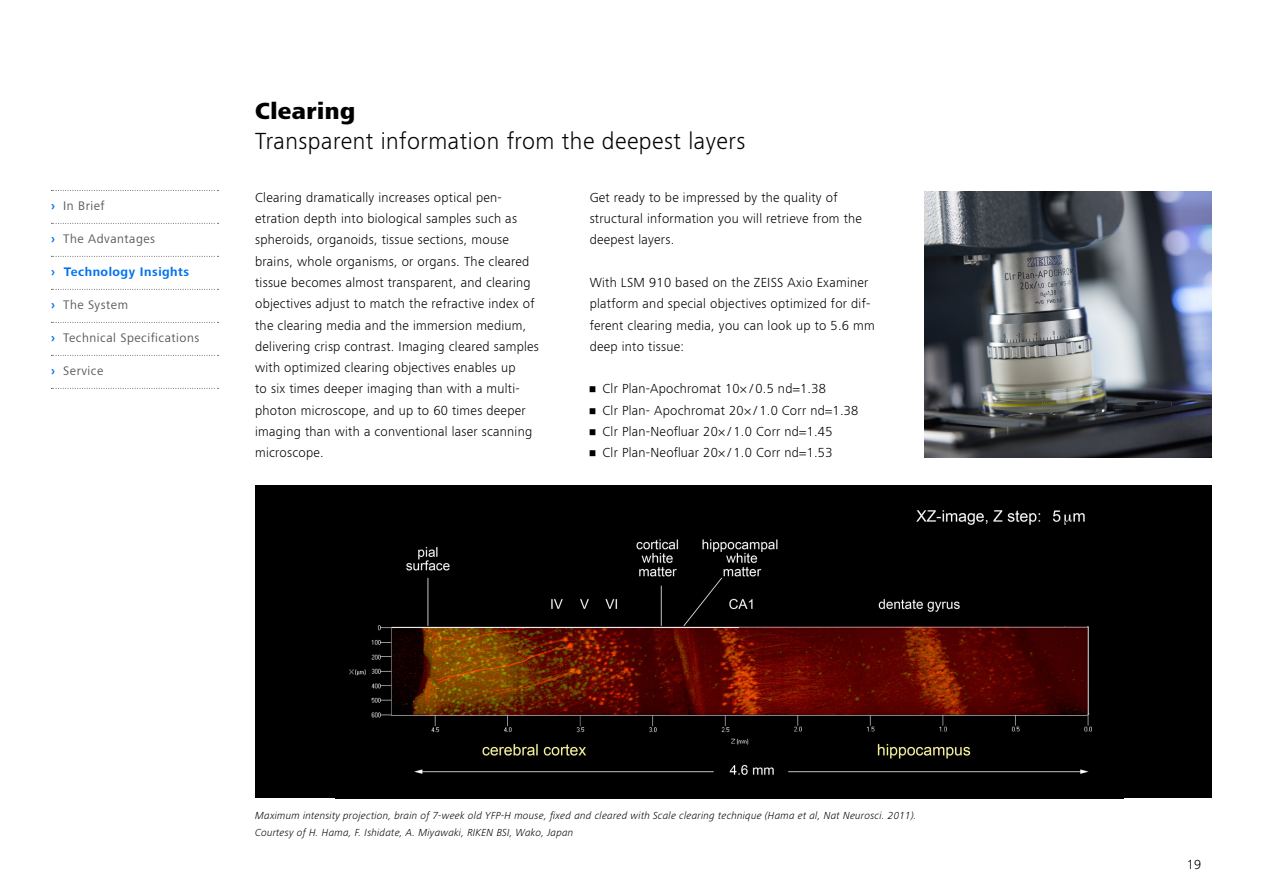
<style>
.page{position:relative;width:1263px;height:893px;background:#fff}
.page>*{position:absolute;margin:0;border:0;box-sizing:border-box;transform-origin:0 0}
.t1{font:300 24px "ZEISS Frutiger Next W1 G";letter-spacing:.02em;color:#000}
.t2{font:800 24px "ZEISS Frutiger Next W1 G";letter-spacing:.02em;color:#000}
.t3{font:300 13.5px/21.3px "ZEISS Frutiger Next W1 G";letter-spacing:.02em;color:#000}
.t4{font:12.75px "ZEISS Frutiger Next W1 G";letter-spacing:.04em;color:#595959}
.t5{font:700 12.75px "ZEISS Frutiger Next W1 G";letter-spacing:.04em;color:#0072ef}
.t6{font:italic 300 10.5px/16.5px "ZEISS Frutiger Next W1 G";letter-spacing:.02em;color:#000}
.s1{font-weight:700;color:#0072ef}
</style>
<div class="page">
<div style="left:255px;top:486px;width:957px;height:312px;background:#000"></div>
<img style="left:349px;top:510px;width:743px;height:265px">
<img style="left:924px;top:191px;width:288px;height:266px">
<svg style="left:51px;top:190px;width:168px;height:1px"></svg>
<svg style="left:51px;top:223px;width:168px;height:1px"></svg>
<svg style="left:51px;top:256px;width:168px;height:1px"></svg>
<svg style="left:51px;top:289px;width:168px;height:1px"></svg>
<svg style="left:51px;top:322px;width:168px;height:1px"></svg>
<svg style="left:51px;top:355px;width:168px;height:1px"></svg>
<svg style="left:51px;top:388px;width:168px;height:1px"></svg>
<p class="t4" style="left:51px;top:197px;width:55px"><span class="s1">›</span> In Brief</p>
<p class="t4" style="left:51px;top:230px;width:106px"><span class="s1">›</span> The Advantages</p>
<p class="t5" style="left:51px;top:263px;width:140px">› Technology Insights</p>
<p class="t4" style="left:51px;top:296px;width:79px"><span class="s1">›</span> The System</p>
<p class="t4" style="left:51px;top:329px;width:150px"><span class="s1">›</span> Technical Specifications</p>
<p class="t4" style="left:51px;top:362px;width:54px"><span class="s1">›</span> Service</p>
<h1 class="t2" style="left:255px;top:94px;width:102px">Clearing</h1>
<h1 class="t1" style="left:255px;top:125px;width:492px">Transparent information from the deepest layers</h1>
<p class="t3" style="left:255px;top:186px;width:285px">Clearing dramatically increases optical pen&shy;etration depth into biological samples such as spheroids, organoids, tissue sections, mouse brains, whole organisms, or organs. The cleared tissue becomes almost transparent, and clearing objectives adjust to match the refractive index of the clearing media and the immersion medium, delivering crisp contrast. Imaging cleared samples with optimized clearing objectives enables up<br>to six times deeper imaging than with a multi&shy;photon microscope, and up to 60 times deeper imaging than with a conventional laser scanning microscope.</p>
<p class="t3" style="left:590px;top:186px;width:274px">Get ready to be impressed by the quality of structural information you will retrieve from the deepest layers.</p>
<p class="t3" style="left:590px;top:271px;width:287px">With LSM 910 based on the ZEISS Axio Examiner platform and special objectives optimized for dif&shy;ferent clearing media, you can look up to 5.6 mm deep into tissue:</p>
<p class="t3" style="left:590px;top:378px;width:238px">• Clr Plan-Apochromat 10× / 0.5 nd=1.38</p>
<p class="t3" style="left:590px;top:399px;width:270px">• Clr Plan- Apochromat 20× / 1.0 Corr nd=1.38</p>
<p class="t3" style="left:590px;top:420px;width:244px">• Clr Plan-Neofluar 20× / 1.0 Corr nd=1.45</p>
<p class="t3" style="left:590px;top:441px;width:244px">• Clr Plan-Neofluar 20× / 1.0 Corr nd=1.53</p>
<p class="t6" style="left:255px;top:807px;width:663px">Maximum intensity projection, brain of 7-week old YFP-H mouse, fixed and cleared with Scale clearing technique (Hama et al, Nat Neurosci. 2011).<br>Courtesy of H. Hama, F. Ishidate, A. Miyawaki, RIKEN BSI, Wako, Japan</p>
<p class="t3" style="left:1187px;top:853px;width:16px">19</p>
</div>
